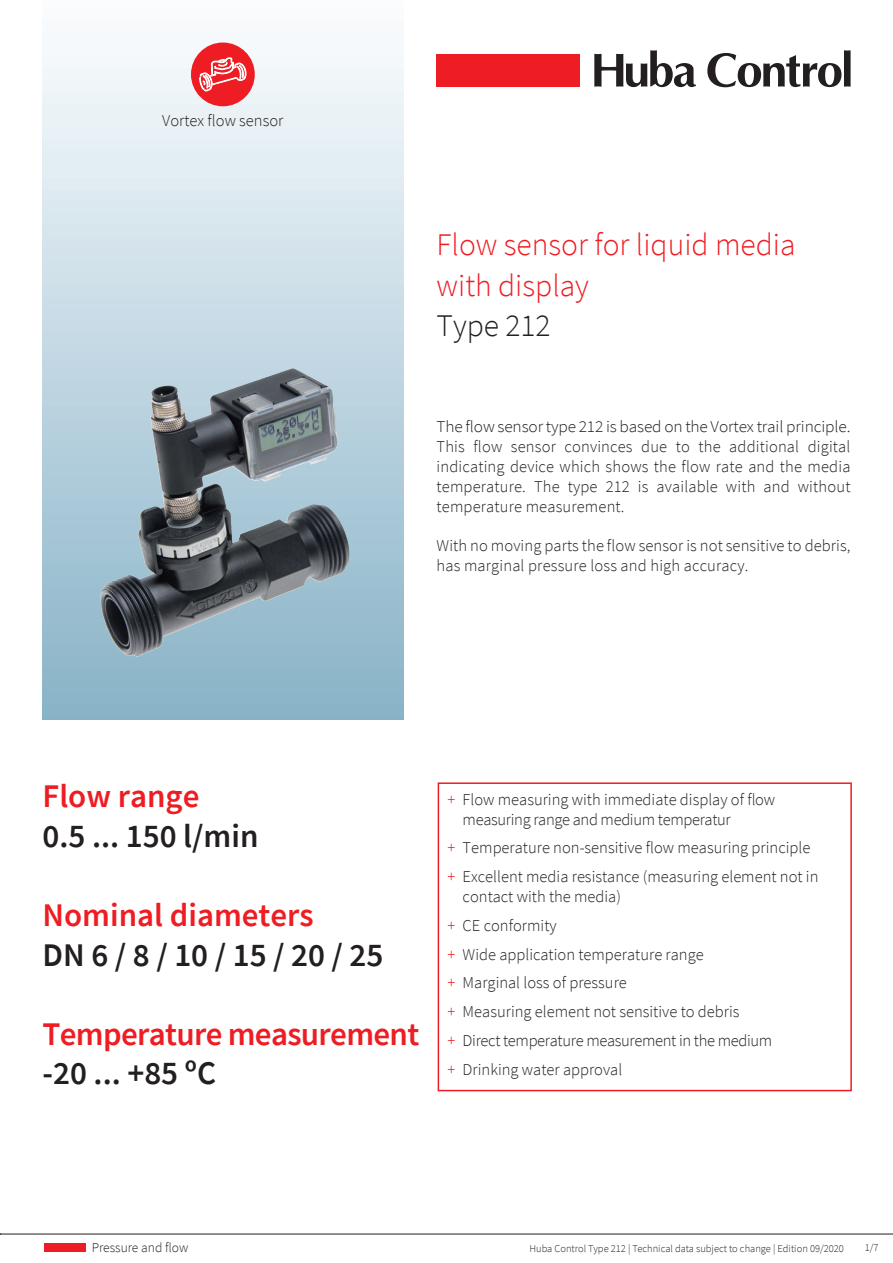
<style>
.page{position:relative;width:893px;height:1263px;background:#fff}
.page>*{position:absolute;margin:0;border:0;box-sizing:border-box;transform-origin:0 0}
.t1{font:600 33px "Source Sans Pro";color:#231f20}
.t2{font:600 33px "Source Sans Pro";color:#ee1d23}
.t3{font:600 33px "Source Sans Pro";letter-spacing:-.02em;color:#ee1d23}
.t4{font:300 31.5px/40.5px "Source Sans Pro";color:#ee1d23}
.t5{font:300 31.5px "Source Sans Pro";color:#231f20}
.t6{font:300 16.5px/28.8px "Source Sans Pro";color:#231f20}
.t7{font:300 16.5px/19.8px "Source Sans Pro";color:#231f20;text-align:justify;scale:1.05 1}
.t8{font:300 13.5px "Source Sans Pro";color:#231f20}
.t9{font:300 10.5px "Source Sans Pro";color:#231f20}
.s1{color:#ee1d23}
</style>
<div class="page">
<hr style="left:0;top:1234px;width:893px;height:1px;background:#231f20">
<div style="left:45px;top:1243px;width:41px;height:9px;background:#ee1d23"></div>
<div style="left:436px;top:54px;width:144px;height:33px;background:#ee1d23"></div>
<svg style="left:594px;top:50px;width:102px;height:37px"></svg>
<svg style="left:707px;top:50px;width:144px;height:37px"></svg>
<svg style="left:43px;top:42px;width:360px;height:677px;background:#b1c4cd"></svg>
<img style="left:301px;top:372px;width:32px;height:20px">
<div style="left:438px;top:782px;width:414px;height:309px;border:2px solid #ee1d23"></div>
<div style="left:191px;top:43px;width:64px;height:63px;background:#ee1d23;border-radius:50%"></div>
<svg style="left:199px;top:57px;width:47px;height:34px"></svg>
<p class="t6" style="left:162px;top:105px;width:123px">Vortex flow sensor</p>
<h2 class="t4" style="left:437px;top:224px;width:361px">Flow sensor for liquid media with display</h2>
<h2 class="t5" style="left:437px;top:305px;width:116px">Type 212</h2>
<p class="t7" style="left:437px;top:416px;width:396px">The flow sensor type 212 is based on the Vortex trail principle.<br>This flow sensor convinces due to the additional digital indicating device which shows the flow rate and the media temperature. The type 212 is available with and without temperature measurement.</p>
<p class="t6" style="left:437px;top:535px;width:415px;line-height:19.8px">With no moving parts the flow sensor is not sensitive to debris, has marginal pressure loss and high accuracy.</p>
<h1 class="t2" style="left:43px;top:775px;width:158px">Flow range</h1>
<h1 class="t1" style="left:43px;top:814px;width:217px">0.5 ... 150 l/min</h1>
<h1 class="t2" style="left:43px;top:893px;width:273px">Nominal diameters</h1>
<h1 class="t1" style="left:43px;top:933px;width:342px">DN 6 / 8 / 10 / 15 / 20 / 25</h1>
<h1 class="t3" style="left:43px;top:1012px;width:378px">Temperature measurement</h1>
<h1 class="t1" style="left:43px;top:1052px;width:175px">-20 ... +85 ºC</h1>
<p class="t6" style="left:463px;top:789px;width:314px;line-height:19.8px;text-indent:-15px"><span class="s1">+</span> Flow measuring with immediate display of flow measuring range and medium temperatur</p>
<p class="t6" style="left:448px;top:833px;width:372px"><span class="s1">+</span> Temperature non-sensitive flow measuring principle <span class="s1">+</span> Excellent media resistance (measuring element not in</p>
<p class="t6" style="left:448px;top:882px;width:326px;text-indent:15px">contact with the media)<br><span class="s1">+</span> CE conformity<br><span class="s1">+</span> Wide application temperature range<br><span class="s1">+</span> Marginal loss of pressure<br><span class="s1">+</span> Measuring element not sensitive to debris<br><span class="s1">+</span> Direct temperature measurement in the medium <span class="s1">+</span> Drinking water approval</p>
<p class="t8" style="left:92px;top:1239px;width:98px">Pressure and flow</p>
<p class="t9" style="left:529px;top:1242px;width:316px">Huba Control Type 212 | Technical data subject to change | Edition 09/2020</p>
<p class="t9" style="left:865px;top:1241px;width:15px">1/7</p>
</div>
